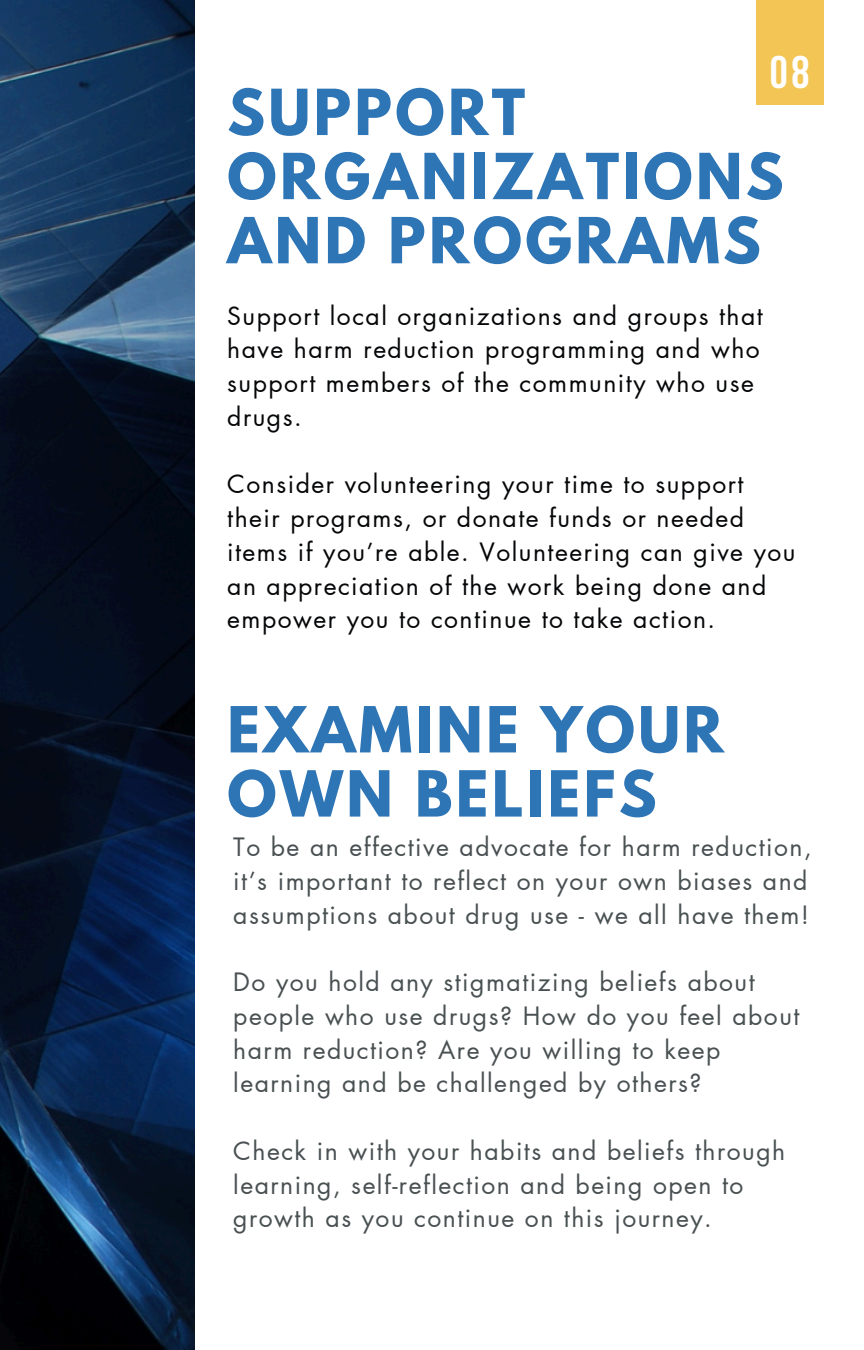
<style>
.page{position:relative;width:864px;height:1350px;background:#fff}
.page>*{position:absolute;margin:0;border:0;box-sizing:border-box;transform-origin:0 0}
.t1{font:700 56.25px/64.1px "League Spartan";letter-spacing:.06em;color:#2e75b6}
.t2{font:700 45.45px "Bebas Neue";color:#fff}
.t3{font:24.75px/33.8px "Futura LT Pro";letter-spacing:.06em;color:#495052}
.t4{font:24.75px/33.8px "Futura LT Pro";letter-spacing:.06em;color:#050608}
</style>
<div class="page">
<img style="left:0;top:0;width:194px;height:1350px">
<div style="left:756px;top:0;width:67px;height:105px;background:#f3c555"></div>
<h1 class="t2" style="left:770px;top:54px;width:41px">08</h1>
<p class="t1" style="left:227px;top:88px;width:558px">SUPPORT<br>ORGANIZATIONS<br>AND PROGRAMS</p>
<p class="t4" style="left:227px;top:300px;width:537px">Support local organizations and groups that have harm reduction programming and who support members of the community who use drugs.</p>
<p class="t4" style="left:227px;top:468px;width:570px">Consider volunteering your time to support their programs, or donate funds or needed items if you’re able. Volunteering can give you an appreciation of the work being done and empower you to continue to take action.</p>
<h1 class="t1" style="left:227px;top:705px;width:498px">EXAMINE YOUR<br>OWN BELIEFS</h1>
<p class="t3" style="left:233px;top:831px;width:580px">To be an effective advocate for harm reduction, it’s important to reflect on your own biases and assumptions about drug use - we all have them!</p>
<p class="t3" style="left:233px;top:966px;width:568px">Do you hold any stigmatizing beliefs about people who use drugs? How do you feel about harm reduction? Are you willing to keep learning and be challenged by others?</p>
<p class="t3" style="left:233px;top:1135px;width:554px">Check in with your habits and beliefs through learning, self-reflection and being open to growth as you continue on this journey.</p>
</div>
